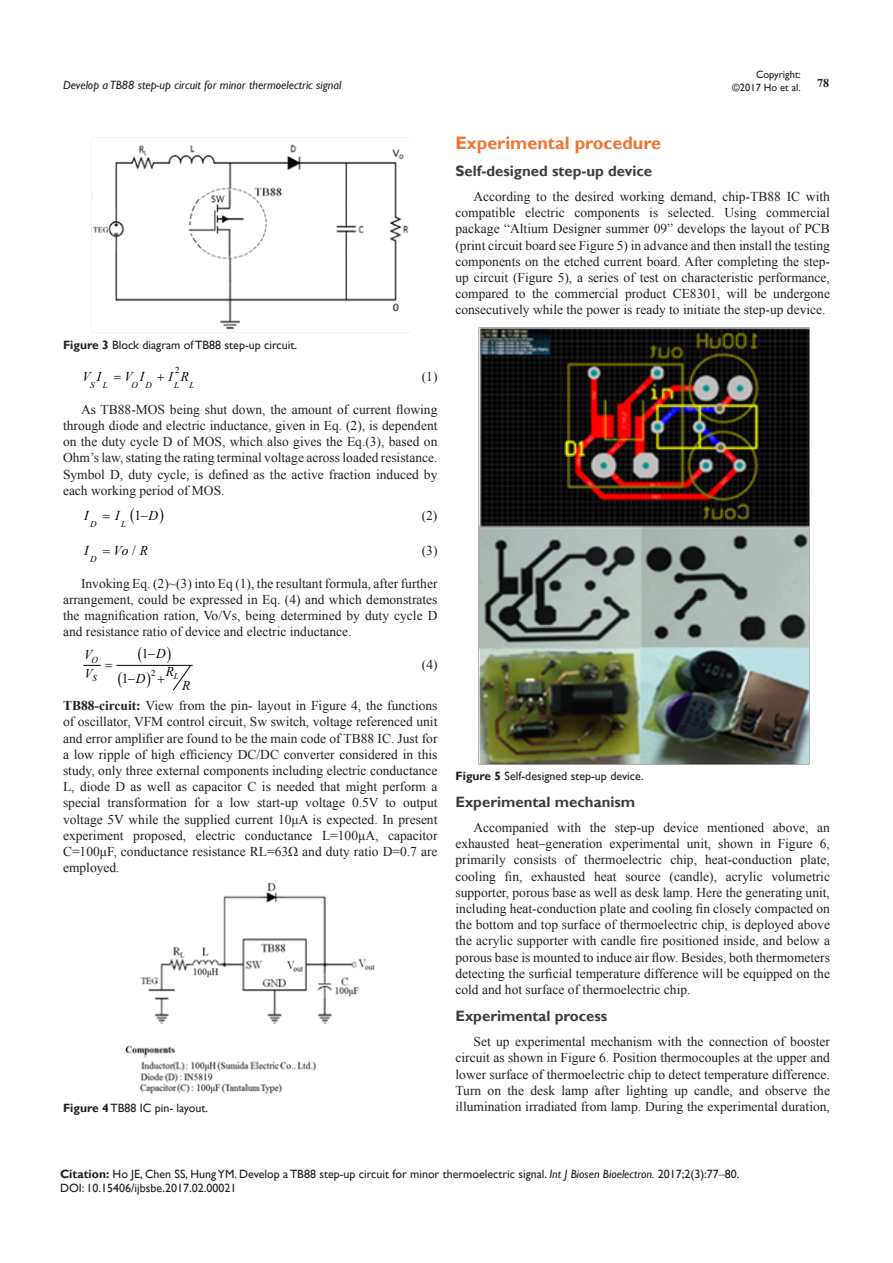
<style>
.page{position:relative;width:893px;height:1263px;background:#fff}
.page>*{position:absolute;margin:0;border:0;box-sizing:border-box;transform-origin:0 0}
.List_Paragraph{font:700 18px "Gill Sans";color:#f37331}
.List_Paragraph-2{font:700 15px "Gill Sans";color:#3e3e3f}
.List_Paragraph-3{font:13.5px/16.2px "Times New Roman";color:#231f20;text-align:justify}
.t1{font:italic 13.5px/18.8px "Times New Roman";color:#000}
.t2{font:13.5px/24.8px "Times New Roman";color:#000}
.Citation{font:12px "Gill Sans";color:#231f20}
.t3{font:italic 12px "Gill Sans";color:#231f20}
.t4{font:700 12px "Times New Roman";color:#231f20}
.t5{font:10.5px/12.6px "Gill Sans";color:#231f20;text-align:right}
.t6{font:italic 9px/18.8px "Times New Roman";color:#000}
.t7{font:9px "Times New Roman";color:#000}
.s1{font-weight:700}
.s2{font-style:italic}
.s3{font-family:"Times New Roman"}
</style>
<div class="page">
<hr style="left:117px;top:665px;width:75px;height:1px;background:#000">
<img style="left:91px;top:138px;width:320px;height:195px">
<img style="left:125px;top:882px;width:250px;height:212px">
<img style="left:478px;top:327px;width:332px;height:438px">
<svg style="left:84px;top:664px;width:17px;height:2px"></svg>
<svg style="left:158px;top:664px;width:33px;height:26px"></svg>
<p class="t5" style="left:732px;top:69px;width:70px">Copyright: ©2017 Ho et al.</p>
<p class="t3" style="left:63px;top:78px;width:280px">Develop a TB88 step-up circuit for minor thermoelectric signal</p>
<p class="t4" style="left:817px;top:75px;width:13px">78</p>
<p class="Citation" style="left:63px;top:338px;width:236px"><span class="s1">Figure 3</span> Block diagram of TB88 step-up circuit.</p>
<p class="t7" style="left:175px;top:364px;width:6px">2</p>
<p class="t6" style="left:90px;top:376px;width:19px">S L</p>
<p class="t6" style="left:132px;top:376px;width:22px">O D</p>
<p class="t6" style="left:174px;top:376px;width:22px">L L</p>
<p class="t1" style="left:83px;top:367px;width:20px">V I</p>
<p class="t1" style="left:124px;top:367px;width:21px">V I</p>
<p class="t1" style="left:168px;top:367px;width:22px">I R</p>
<p class="List_Paragraph-3" style="left:422px;top:368px;width:17px">(1)</p>
<p class="List_Paragraph-3" style="left:63px;top:401px;width:376px;text-indent:18px">As TB88-MOS being shut down, the amount of current flowing through diode and electric inductance, given in Eq. (2), is dependent on the duty cycle D of MOS, which also gives the Eq.(3), based on Ohm’s law, stating the rating terminal voltage across loaded resistance.<br>Symbol D, duty cycle, is defined as the active fraction induced by each working period of MOS.</p>
<p class="t2" style="left:134px;top:503px;width:25px">1−<span class="s2">D</span></p>
<p class="t6" style="left:90px;top:514px;width:8px">D</p>
<p class="t6" style="left:121px;top:514px;width:7px">L</p>
<p class="t1" style="left:84px;top:506px;width:6px">I</p>
<p class="t1" style="left:115px;top:506px;width:6px">I</p>
<p class="List_Paragraph-3" style="left:422px;top:507px;width:17px">(2)</p>
<p class="t2" style="left:132px;top:538px;width:5px">/</p>
<p class="t6" style="left:90px;top:550px;width:8px">D</p>
<p class="t1" style="left:84px;top:541px;width:6px">I</p>
<p class="t1" style="left:114px;top:541px;width:36px">Vo R</p>
<p class="List_Paragraph-3" style="left:422px;top:542px;width:17px">(3)</p>
<p class="List_Paragraph-3" style="left:63px;top:575px;width:376px;text-indent:18px">Invoking Eq. (2)~(3) into Eq (1), the resultant formula, after further arrangement, could be expressed in Eq. (4) and which demonstrates the magnification ration, Vo/Vs, being determined by duty cycle D and resistance ratio of device and electric inductance.</p>
<p class="t7" style="left:151px;top:667px;width:6px">2</p>
<p class="t2" style="left:122px;top:641px;width:45px;text-indent:20px">1−<span class="s2">D<br></span>1−<span class="s2">D</span></p>
<p class="t1" style="left:84px;top:645px;width:10px">V<br>V</p>
<p class="t6" style="left:91px;top:650px;width:8px">O<br>S</p>
<p class="List_Paragraph-3" style="left:422px;top:656px;width:17px">(4)</p>
<p class="List_Paragraph-3" style="left:63px;top:697px;width:376px"><span class="s1">TB88-circuit:</span> View from the pin- layout in Figure 4, the functions of oscillator, VFM control circuit, Sw switch, voltage referenced unit and error amplifier are found to be the main code of TB88 IC. Just for a low ripple of high efficiency DC/DC converter considered in this study, only three external components including electric conductance L, diode D as well as capacitor C is needed that might perform a special transformation for a low start-up voltage 0.5V to output voltage 5V while the supplied current 10μA is expected. In present experiment proposed, electric conductance L=100μA, capacitor C=100μF, conductance resistance RL=63Ω and duty ratio D=0.7 are employed.</p>
<p class="t1" style="left:166px;top:662px;width:10px">R</p>
<p class="t6" style="left:174px;top:667px;width:6px">L</p>
<p class="t1" style="left:182px;top:675px;width:10px">R</p>
<p class="Citation" style="left:63px;top:1100px;width:147px"><span class="s1">Figure 4</span> TB88 IC pin- layout.</p>
<p class="List_Paragraph" style="left:455px;top:132px;width:207px">Experimental procedure</p>
<p class="List_Paragraph-2" style="left:455px;top:162px;width:198px">Self-designed step-up device</p>
<p class="List_Paragraph-3" style="left:455px;top:188px;width:376px;text-indent:18px">According to the desired working demand, chip-TB88 IC with compatible electric components is selected. Using commercial package “Altium Designer summer 09” develops the layout of PCB (print circuit board see Figure 5) in advance and then install the testing components on the etched current board. After completing the step&shy;up circuit (Figure 5), a series of test on characteristic performance, compared to the commercial product CE8301, will be undergone consecutively while the power is ready to initiate the step-up device.</p>
<p class="Citation" style="left:455px;top:769px;width:190px"><span class="s1">Figure 5</span> Self-designed step-up device.</p>
<p class="List_Paragraph-2" style="left:455px;top:793px;width:181px">Experimental mechanism</p>
<p class="List_Paragraph-3" style="left:455px;top:819px;width:376px;text-indent:18px">Accompanied with the step-up device mentioned above, an exhausted heat–generation experimental unit, shown in Figure 6, primarily consists of thermoelectric chip, heat-conduction plate, cooling fin, exhausted heat source (candle), acrylic volumetric supporter, porous base as well as desk lamp. Here the generating unit, including heat-conduction plate and cooling fin closely compacted on the bottom and top surface of thermoelectric chip, is deployed above the acrylic supporter with candle fire positioned inside, and below a porous base is mounted to induce air flow. Besides, both thermometers detecting the surficial temperature difference will be equipped on the cold and hot surface of thermoelectric chip.</p>
<p class="List_Paragraph-2" style="left:455px;top:1007px;width:153px">Experimental process</p>
<p class="List_Paragraph-3" style="left:455px;top:1033px;width:376px;text-indent:18px">Set up experimental mechanism with the connection of booster circuit as shown in Figure 6. Position thermocouples at the upper and lower surface of thermoelectric chip to detect temperature difference.<br>Turn on the desk lamp after lighting up candle, and observe the illumination irradiated from lamp. During the experimental duration,</p>
<p class="Citation" style="left:60px;top:1167px;width:681px"><span class="s1">Citation:</span> Ho JE, Chen SS, Hung YM. Develop a TB88 step-up circuit for minor thermoelectric signal. <span class="s2">Int J Biosen Bioelectron.</span> 2017;2(3):77<span class="s3">‒</span>80.</p>
<p class="Citation" style="left:60px;top:1181px;width:178px">DOI: 10.15406/ijbsbe.2017.02.00021</p>
</div>
